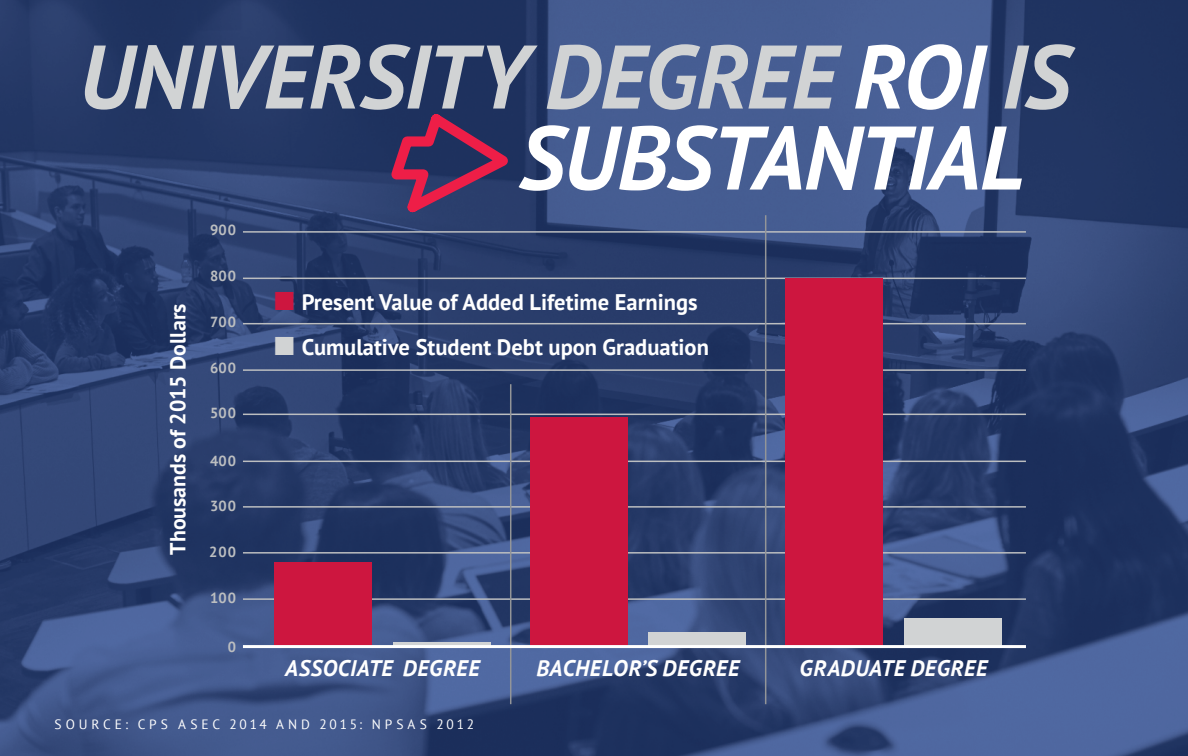
<style>
.page{position:relative;width:1188px;height:756px;background:#fff}
.page>*{position:absolute;margin:0;border:0;box-sizing:border-box;transform-origin:0 0}
.t1{font:italic 700 90px/81px "PT Sans";letter-spacing:-.015em;color:#d1d3d4}
.t2{font:700 22.5px "PT Sans";color:#fff}
.t3{font:italic 700 22.5px "PT Sans";letter-spacing:.025em;color:#fff}
.t4{font:700 21.75px "PT Sans";color:#fff}
.t5{font:700 14.55px "PT Sans";letter-spacing:.075em;color:#bcbec0}
.t6{font:13.5px "PT Sans";letter-spacing:.29em;color:#fff}
.s1{color:#fff}
.s2{color:#cd163f}
.s3{color:#d1d3d4}
</style>
<div class="page">
<img style="left:0;top:0;width:1188px;height:756px">
<hr style="left:243px;top:414px;width:783px;height:1px;background:#bcbec0">
<hr style="left:243px;top:461px;width:783px;height:1px;background:#bcbec0">
<hr style="left:243px;top:506px;width:783px;height:2px;background:#bcbec0">
<hr style="left:243px;top:552px;width:783px;height:2px;background:#bcbec0">
<hr style="left:243px;top:598px;width:783px;height:2px;background:#bcbec0">
<hr style="left:243px;top:369px;width:783px;height:2px;background:#bcbec0">
<hr style="left:243px;top:323px;width:783px;height:1px;background:#bcbec0">
<hr style="left:243px;top:278px;width:783px;height:1px;background:#bcbec0">
<hr style="left:243px;top:231px;width:783px;height:2px;background:#bcbec0">
<div style="left:274px;top:562px;width:98px;height:85px;background:#cd163f"></div>
<div style="left:393px;top:642px;width:97px;height:5px;background:#d1d3d4"></div>
<div style="left:530px;top:417px;width:98px;height:230px;background:#cd163f"></div>
<div style="left:648px;top:632px;width:98px;height:15px;background:#d1d3d4"></div>
<div style="left:785px;top:278px;width:98px;height:369px;background:#cd163f"></div>
<div style="left:904px;top:618px;width:97px;height:29px;background:#d1d3d4"></div>
<hr style="left:510px;top:384px;width:1px;height:320px;background:#939598">
<hr style="left:765px;top:215px;width:1px;height:489px;background:#939598">
<hr style="left:243px;top:645px;width:783px;height:3px;background:#fff">
<svg style="left:383px;top:105px;width:140px;height:116px;background:#4a315e"></svg>
<h1 class="t1" style="left:519px;top:35px;width:553px;text-indent:-440px">UNIVERSITY DEGREE <span class="s1">ROI</span> IS<br><span class="s1">SUBSTANTIAL</span></h1>
<p class="t5" style="left:210px;top:220px;width:27px">900</p>
<p class="t4" style="left:163px;top:555px;width:253px;rotate:-90deg">Thousands of 2015 Dollars</p>
<p class="t5" style="left:210px;top:267px;width:27px">800</p>
<p class="t5" style="left:210px;top:312px;width:27px">700</p>
<p class="t5" style="left:210px;top:358px;width:27px">600</p>
<p class="t5" style="left:210px;top:404px;width:27px">500</p>
<p class="t5" style="left:210px;top:451px;width:27px">400</p>
<p class="t5" style="left:210px;top:496px;width:27px">300</p>
<p class="t5" style="left:209px;top:542px;width:28px">200</p>
<p class="t5" style="left:210px;top:589px;width:27px">100</p>
<p class="t5" style="left:228px;top:637px;width:10px">0</p>
<p class="t2" style="left:274px;top:287px;width:425px"><span class="s2">■</span> Present Value of Added Lifetime Earnings</p>
<p class="t2" style="left:274px;top:332px;width:436px"><span class="s3">■</span> Cumulative Student Debt upon Graduation</p>
<p class="t3" style="left:285px;top:653px;width:196px">ASSOCIATE DEGREE</p>
<p class="t3" style="left:536px;top:653px;width:205px">BACHELOR’S DEGREE</p>
<p class="t3" style="left:800px;top:653px;width:189px">GRADUATE DEGREE</p>
<p class="t6" style="left:55px;top:716px;width:421px">SOURCE: CPS ASEC 2014 AND 2015: NPSAS 2012</p>
</div>
